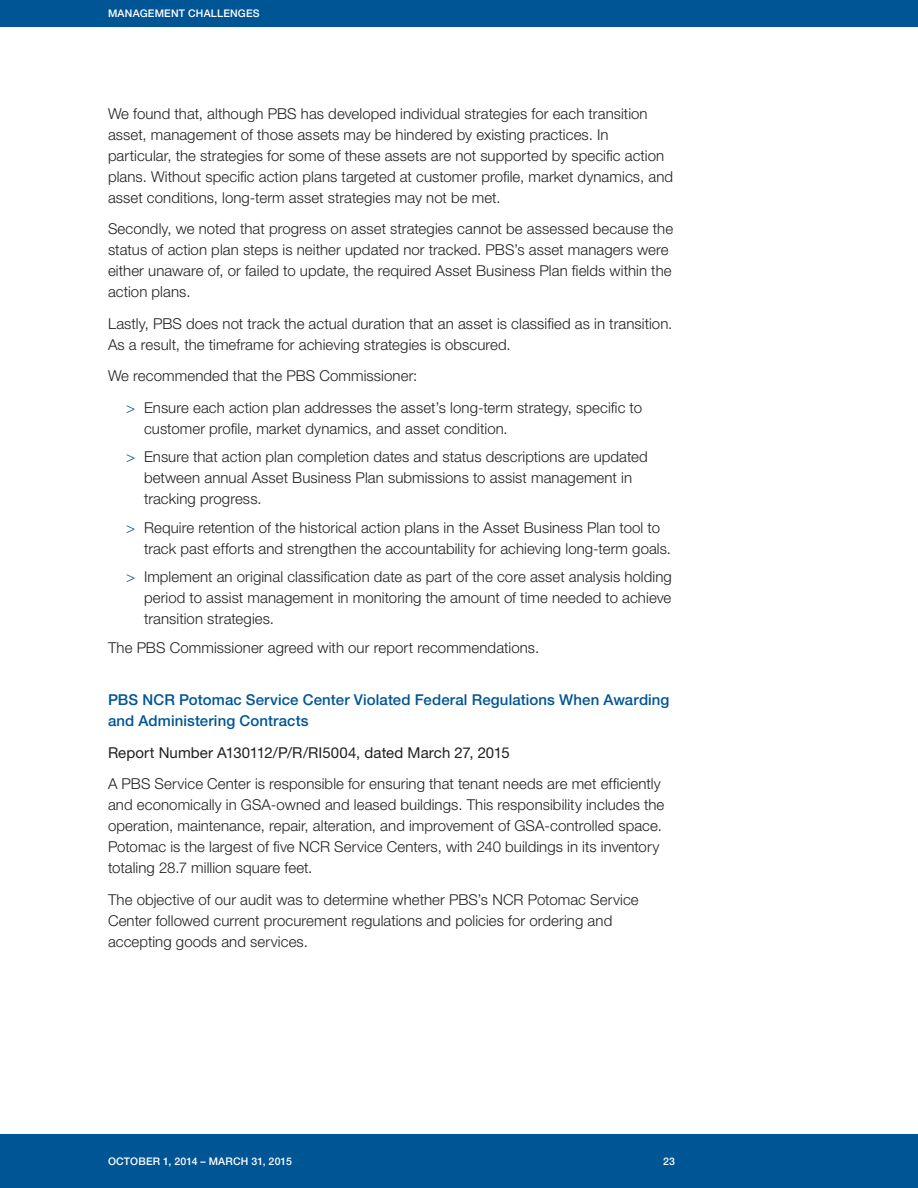
<style>
.page{position:relative;width:918px;height:1188px;background:#fff}
.page>*{position:absolute;margin:0;border:0;box-sizing:border-box;transform-origin:0 0}
._3_text{font:300 15px/21px "Helvetica Neue LT Std";letter-spacing:.005em;color:#231f20}
.Report_headline{font:500 15px/21px "Helvetica Neue LT Std";letter-spacing:.005em;color:#005595}
.Report_Number{font:15px "Helvetica Neue LT Std";letter-spacing:.005em;color:#231f20}
.t1{font:500 10.5px "Helvetica Neue LT Std";letter-spacing:.02em;color:#fff}
.s1{color:#005595}
</style>
<div class="page">
<div style="left:0;top:0;width:918px;height:27px;background:#005595"></div>
<div style="left:0;top:1134px;width:918px;height:54px;background:#005595"></div>
<p class="t1" style="left:108px;top:7px;width:89px">MANAGEMENT CHA</p>
<p class="t1" style="left:211px;top:7px;width:50px">LLENGES</p>
<p class="_3_text" style="left:108px;top:103px;width:567px">We found that, although PBS has developed individual strategies for each transition asset, management of those assets may be hindered by existing practices. In particular, the strategies for some of these assets are not supported by specific action plans. Without specific action plans targeted at customer profile, market dynamics, and asset conditions, long-term asset strategies may not be met.</p>
<p class="_3_text" style="left:108px;top:218px;width:567px">Secondly, we noted that progress on asset strategies cannot be assessed because the status of action plan steps is neither updated nor tracked. PBS’s asset managers were either unaware of, or failed to update, the required Asset Business Plan fields within the action plans.</p>
<p class="_3_text" style="left:108px;top:313px;width:566px">Lastly, PBS does not track the actual duration that an asset is classified as in transition.<br>As a result, the timeframe for achieving strategies is obscured.</p>
<p class="_3_text" style="left:108px;top:365px;width:311px">We recommended that the PBS Commissioner:</p>
<p class="_3_text" style="left:144px;top:397px;width:500px;text-indent:-18px"><span class="s1">&gt;</span> Ensure each action plan addresses the asset’s long-term strategy, specific to customer profile, market dynamics, and asset condition.</p>
<p class="_3_text" style="left:144px;top:446px;width:505px;text-indent:-18px"><span class="s1">&gt;</span> Ensure that action plan completion dates and status descriptions are updated between annual Asset Business Plan submissions to assist management in tracking progress.</p>
<p class="_3_text" style="left:144px;top:517px;width:529px;text-indent:-18px"><span class="s1">&gt;</span> Require retention of the historical action plans in the Asset Business Plan tool to track past efforts and strengthen the accountability for achieving long-term goals.</p>
<p class="_3_text" style="left:144px;top:566px;width:529px;text-align:justify;text-indent:-18px"><span class="s1">&gt;</span> Implement an original classification date as part of the core asset analysis holding period to assist management in monitoring the amount of time needed to achieve transition strategies.</p>
<p class="_3_text" style="left:108px;top:637px;width:433px">The PBS Commissioner agreed with our report recommendations.</p>
<p class="Report_headline" style="left:108px;top:689px;width:563px">PBS NCR Potomac Service Center Violated Federal Regulations When Awarding and Administering Contracts</p>
<p class="Report_Number" style="left:108px;top:743px;width:403px">Report Number A130112/P/R/RI5004, dated March 27, 2015</p>
<p class="_3_text" style="left:108px;top:773px;width:558px">A PBS Service Center is responsible for ensuring that tenant needs are met efficiently and economically in GSA-owned and leased buildings. This responsibility includes the operation, maintenance, repair, alteration, and improvement of GSA-controlled space.<br>Potomac is the largest of five NCR Service Centers, with 240 buildings in its inventory totaling 28.7 million square feet.</p>
<p class="_3_text" style="left:108px;top:889px;width:532px">The objective of our audit was to determine whether PBS’s NCR Potomac Service<br>Center followed current procurement regulations and policies for ordering and accepting goods and services.</p>
<p class="t1" style="left:108px;top:1155px;width:185px">Octo ber 1, 2014 – March 31, 2015</p>
<p class="t1" style="left:663px;top:1155px;width:13px">23</p>
</div>
